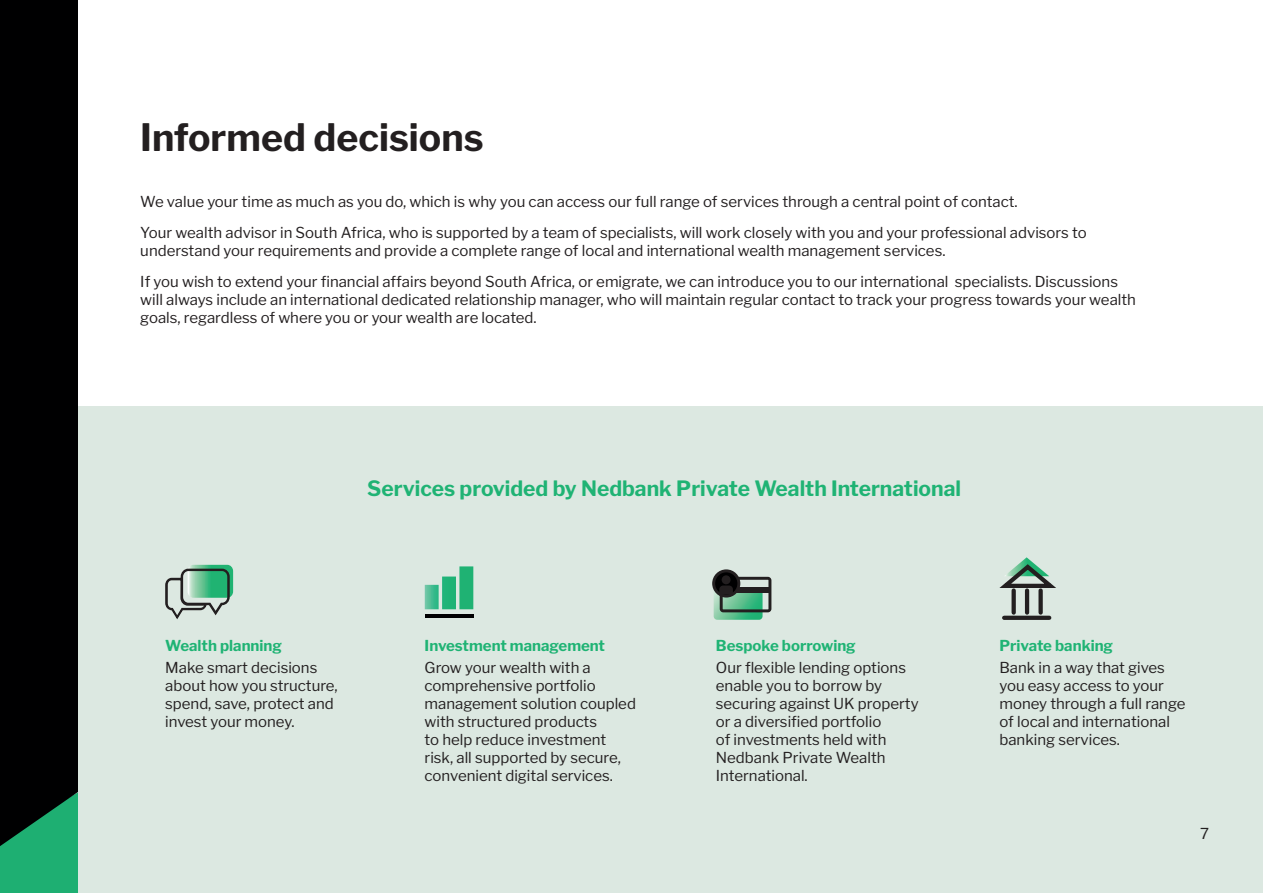
<style>
.page{position:relative;width:1263px;height:893px;background:#fff}
.page>*{position:absolute;margin:0;border:0;box-sizing:border-box;transform-origin:0 0}
.t1{font:100 37.5px "Libre Franklin";color:#231f20}
.t2{font:100 21px "Libre Franklin";color:#1fb374}
.t3{font:15px/18px "Libre Franklin";color:#231f20}
.t4{font:100 15px "Libre Franklin";color:#1fb374}
</style>
<div class="page">
<div style="left:0;top:855px;width:79px;height:38px;background:#1eaf72"></div>
<div style="left:0;top:0;width:79px;height:855px;background:#000001"></div>
<div style="left:79px;top:406px;width:1184px;height:487px;background:#dce8e1"></div>
<img style="left:714px;top:612px;width:48px;height:8px">
<svg style="left:712px;top:569px;width:59px;height:43px"></svg>
<svg style="left:165px;top:565px;width:68px;height:55px"></svg>
<svg style="left:1004px;top:616px;width:45px;height:4px"></svg>
<svg style="left:999px;top:557px;width:57px;height:35px"></svg>
<div style="left:1011px;top:590px;width:5px;height:23px;background:#231f20"></div>
<hr style="left:1025px;top:590px;width:4px;height:23px;background:#231f20">
<div style="left:1038px;top:590px;width:5px;height:23px;background:#231f20"></div>
<svg style="left:425px;top:609px;width:48px;height:1px"></svg>
<img style="left:425px;top:566px;width:48px;height:43px">
<hr style="left:425px;top:614px;width:48px;height:4px;background:#000001">
<p class="t1" style="left:140px;top:108px;width:345px">Informed decisions</p>
<p class="t3" style="left:140px;top:191px;width:879px">We value your time as much as you do, which is why you can access our full range of services through a central point of contact.</p>
<p class="t3" style="left:140px;top:222px;width:948px">Your wealth advisor in South Africa, who is supported by a team of specialists, will work closely with you and your professional advisors to understand your requirements and provide a complete range of local and international wealth management services.</p>
<p class="t3" style="left:140px;top:271px;width:997px">If you wish to extend your financial affairs beyond South Africa, or emigrate, we can introduce you to our international specialists. Discussions will always include an international dedicated relationship manager, who will maintain regular contact to track your progress towards your wealth goals, regardless of where you or your wealth are located.</p>
<p class="t2" style="left:367px;top:472px;width:595px">Services provided by Nedbank Private Wealth International</p>
<p class="t4" style="left:165px;top:634px;width:118px">Wealth planning</p>
<p class="t3" style="left:165px;top:658px;width:174px">Make smart decisions about how you structure, spend, save, protect and invest your money.</p>
<p class="t4" style="left:425px;top:634px;width:182px">Investment management</p>
<p class="t3" style="left:425px;top:658px;width:213px">Grow your wealth with a comprehensive portfolio management solution coupled with structured products<br>to help reduce investment risk, all supported by secure, convenient digital services.</p>
<p class="t4" style="left:716px;top:634px;width:141px">Bespoke borrowing</p>
<p class="t3" style="left:716px;top:658px;width:204px">Our flexible lending options enable you to borrow by securing against UK property or a diversified portfolio<br>of investments held with<br>Nedbank Private Wealth<br>International.</p>
<p class="t4" style="left:999px;top:634px;width:115px">Private banking</p>
<p class="t3" style="left:999px;top:658px;width:188px">Bank in a way that gives you easy access to your money through a full range of local and international banking services.</p>
<p class="t3" style="left:1200px;top:824px;width:10px">7</p>
</div>
